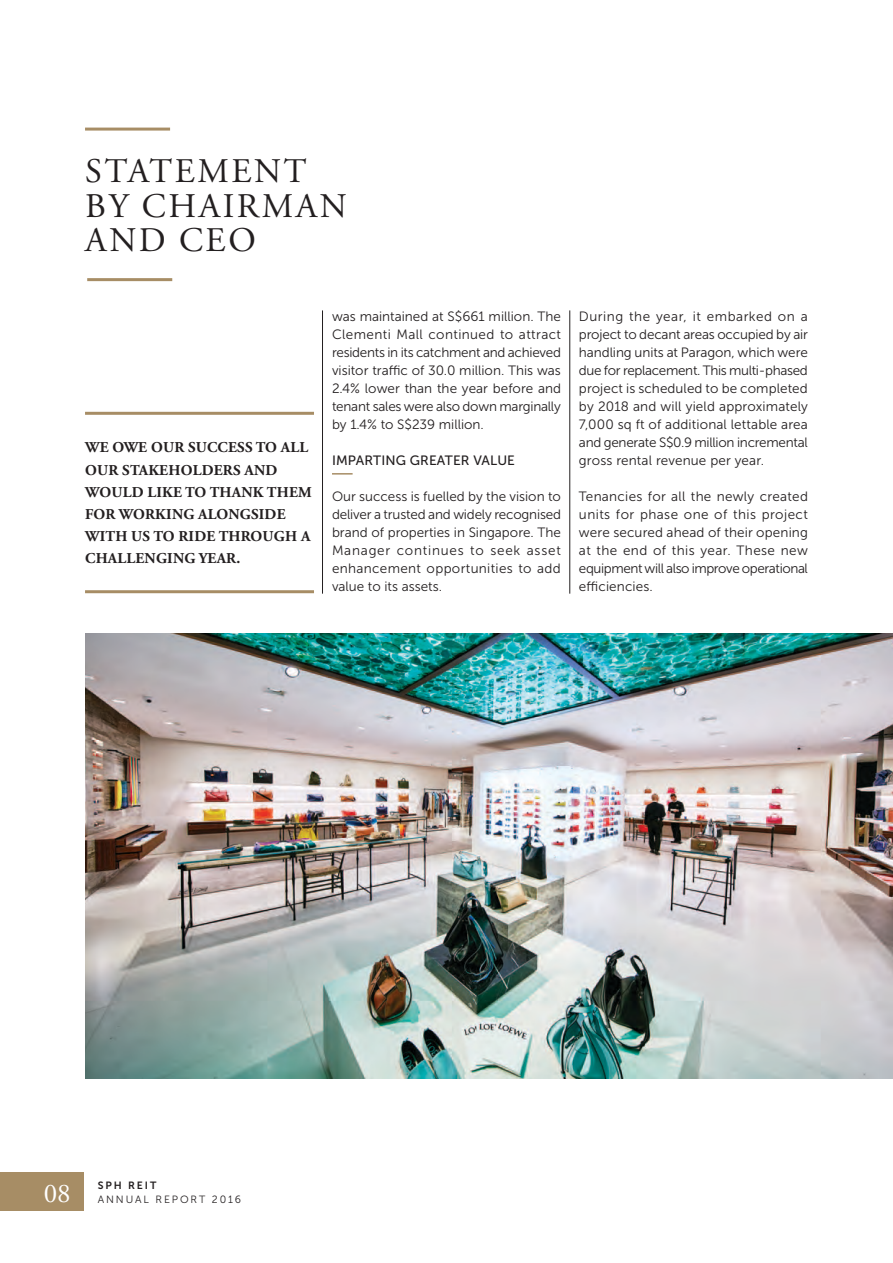
<style>
.page{position:relative;width:893px;height:1263px;background:#fff}
.page>*{position:absolute;margin:0;border:0;box-sizing:border-box;transform-origin:0 0}
.t1{font:34.5px "Adobe Garamond Pro";letter-spacing:.075em;color:#231f20}
.t2{font:27px "Adobe Garamond Pro";color:#fff}
.t3{font:700 15px/22.2px "Adobe Garamond Pro";letter-spacing:.015em;color:#231f20}
.t4{font:13.5px/18px "Museo Sans 300";color:#231f20;text-align:justify}
.t5{font:13.5px "Museo Sans 500";letter-spacing:.01em;color:#231f20}
.t6{font:10.5px "Museo Sans 300";letter-spacing:.18em;color:#231f20}
.t7{font:10.5px "Museo Sans 700";color:#231f20}
</style>
<div class="page">
<hr style="left:322px;top:310px;width:1px;height:284px;background:#231f20">
<hr style="left:569px;top:310px;width:1px;height:284px;background:#231f20">
<hr style="left:332px;top:473px;width:21px;height:2px;background:#a78d65">
<hr style="left:85px;top:412px;width:229px;height:3px;background:#a78d65">
<hr style="left:85px;top:590px;width:229px;height:3px;background:#a78d65">
<img style="left:85px;top:634px;width:808px;height:444px">
<hr style="left:87px;top:278px;width:85px;height:3px;background:#a78d65">
<hr style="left:85px;top:128px;width:85px;height:3px;background:#a78d65">
<div style="left:0;top:1172px;width:84px;height:39px;background:#a78d65"></div>
<h1 class="t1" style="left:85px;top:151px;width:23px">STATE</h1>
<h1 class="t1" style="left:197px;top:151px;width:60px">MENT</h1>
<h1 class="t1" style="left:85px;top:185px;width:107px">BY CHAIR</h1>
<h1 class="t1" style="left:262px;top:185px;width:61px">MAN</h1>
<h1 class="t1" style="left:85px;top:220px;width:172px">AND CEO</h1>
<p class="t3" style="left:85px;top:437px;width:227px">WE OWE OUR SUCCESS TO ALL<br>OUR STAKEHOLDERS AND<br>WOULD LIKE TO THANK THEM<br>FOR WORKING ALONGSIDE<br>WITH US TO RIDE THROUGH A<br>CHALLENGING YEAR.</p>
<p class="t4" style="left:332px;top:307px;width:231px">was maintained at S$661 million. The Clementi Mall continued to attract residents in its catchment and achieved visitor traffic of 30.0 million. This was 2.4% lower than the year before and tenant sales were also down marginally by 1.4% to S$239 million.</p>
<p class="t5" style="left:332px;top:452px;width:88px">IMPARTI NG GRE</p>
<p class="t5" style="left:437px;top:452px;width:18px">ATER</p>
<p class="t5" style="left:473px;top:452px;width:26px">VALUE</p>
<p class="t4" style="left:332px;top:487px;width:231px">Our success is fuelled by the vision to deliver a trusted and widely recognised brand of properties in Singapore. The Manager continues to seek asset enhancement opportunities to add value to its assets.</p>
<p class="t4" style="left:579px;top:307px;width:230px">During the year, it embarked on a project to decant areas occupied by air handling units at Paragon, which were due for replacement. This multi-phased project is scheduled to be completed by 2018 and will yield approximately 7,000 sq ft of additional lettable area and generate S$0.9 million incremental gross rental revenue per year.</p>
<p class="t4" style="left:579px;top:487px;width:230px">Tenancies for all the newly created units for phase one of this project were secured ahead of their opening at the end of this year. These new equipment will also improve operational efficiencies.</p>
<p class="t7" style="left:98px;top:1179px;width:60px">SPH RE IT</p>
<h2 class="t2" style="left:44px;top:1177px;width:28px">08</h2>
<p class="t6" style="left:98px;top:1193px;width:145px">ANNU AL REPORT 2016</p>
</div>
